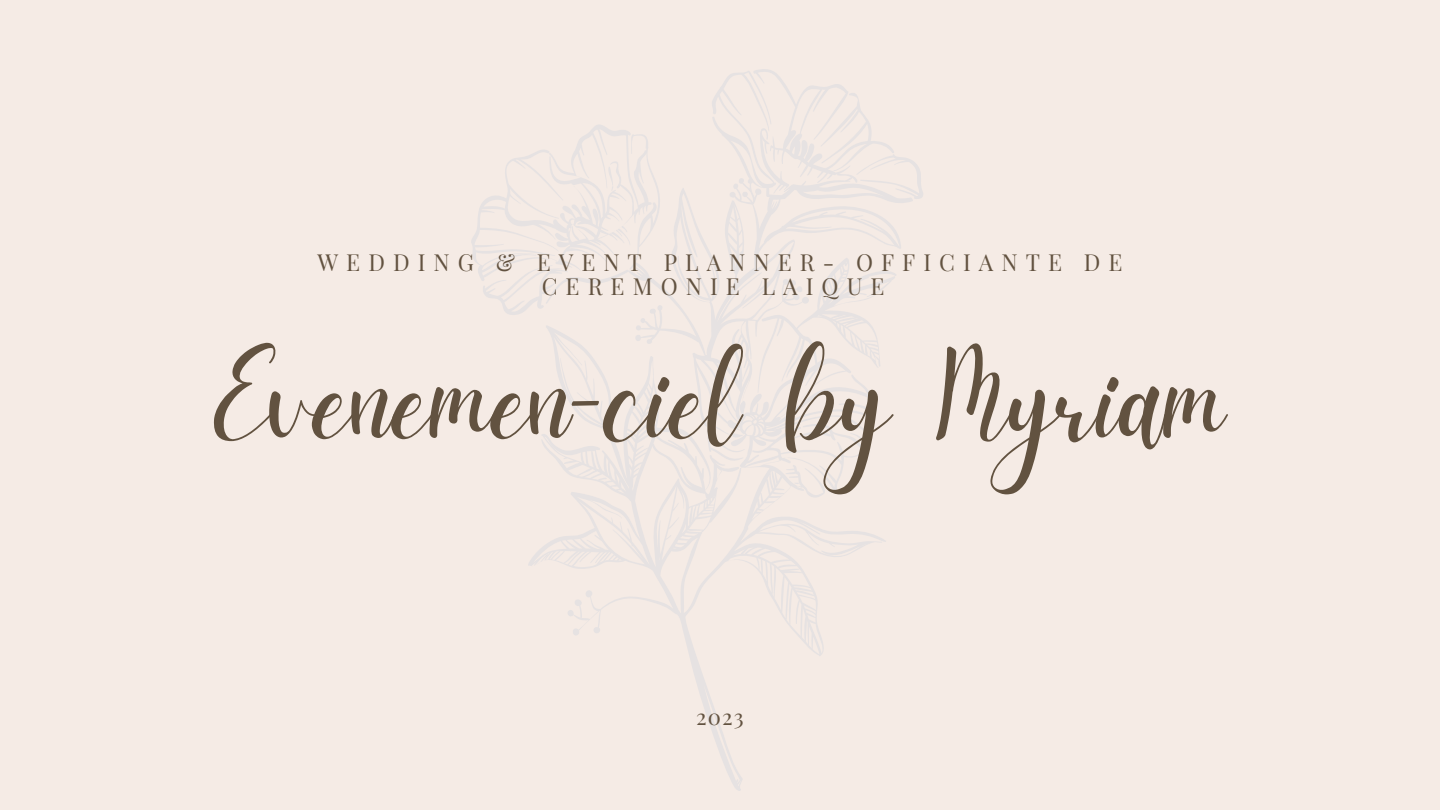
<style>
.page{position:relative;width:1440px;height:810px;background:#f5ebe5}
.page>*{position:absolute;margin:0;border:0;box-sizing:border-box;transform-origin:0 0}
.t1{font:125.7px "Daydream";color:#625240}
.t2{font:23px/24.8px "Playfair Display";letter-spacing:.35em;color:#625240;text-align:center}
.t3{font:22px "Playfair Display";color:#625240}
</style>
<div class="page">
<svg style="left:471px;top:69px;width:452px;height:722px"></svg>
<p class="t2" style="left:317px;top:249px;width:807px">WEDDING &amp; EVENT PLANNER- OFFICIANTE DE<br>CEREMONIE LAIQUE</p>
<p class="t1" style="left:214px;top:327px;width:1014px">Evenemen-ciel by Myriam</p>
<p class="t3" style="left:696px;top:701px;width:49px">2023</p>
</div>
